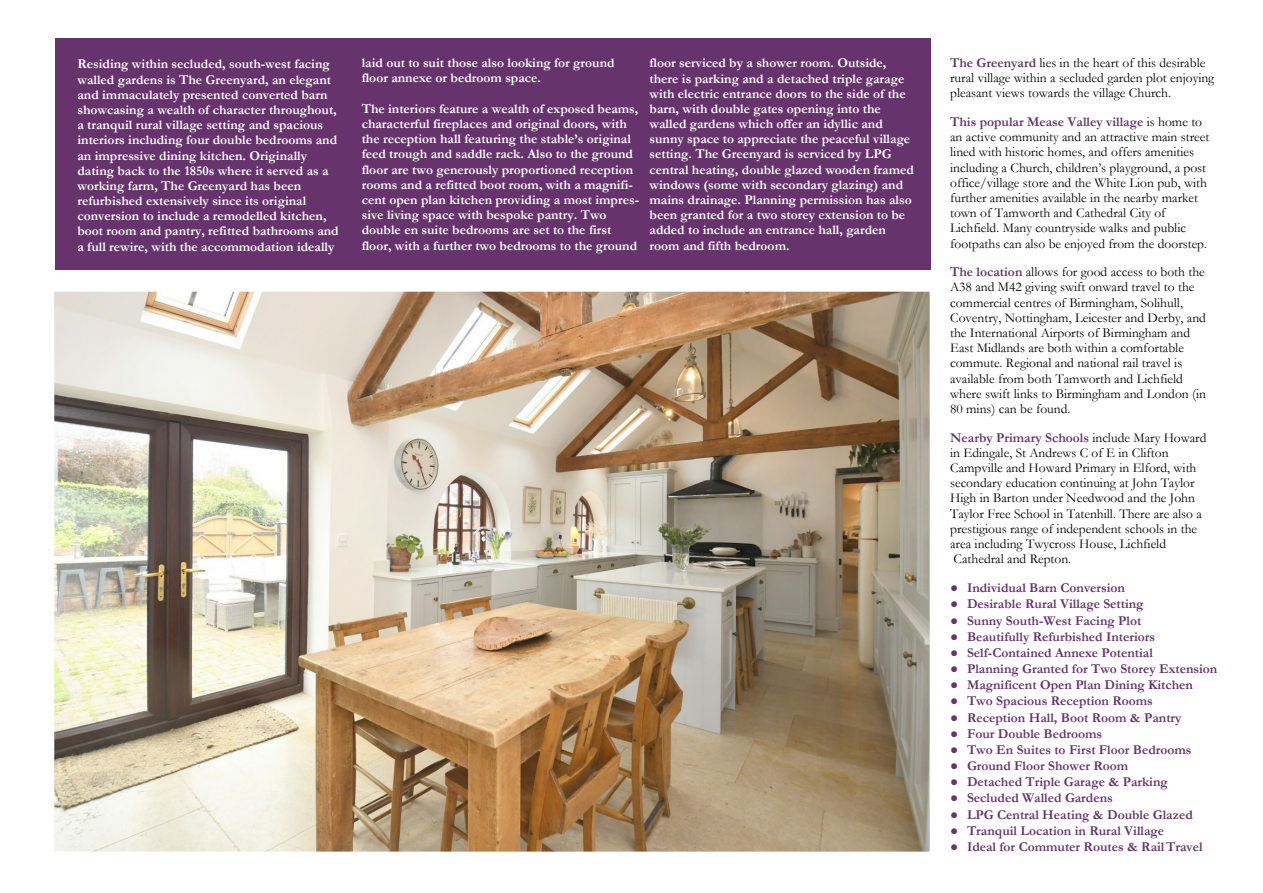
<style>
.page{position:relative;width:1263px;height:893px;background:#fff}
.page>*{position:absolute;margin:0;border:0;box-sizing:border-box;transform-origin:0 0}
.t1{font:700 13.5px/15.1px "Garamond";color:#fff}
.t2{font:13.5px/15.1px "Garamond";color:#000}
.t3{font:700 13.5px "Garamond";color:#66336c}
.s1{font-weight:700;color:#66336c}
.s2{font-family:"Times New Roman"}
</style>
<div class="page">
<div style="left:55px;top:38px;width:875px;height:232px;background:#66336c"></div>
<img style="left:54px;top:292px;width:876px;height:560px">
<p class="t1" style="left:77px;top:58px;width:263px">Residing within secluded, south-west facing walled gardens is The Greenyard, an elegant and immaculately presented converted barn showcasing a wealth of character throughout, a tranquil rural village setting and spacious interiors including four double bedrooms and an impressive dining kitchen. Originally dating back to the 1850s where it served as a working farm, The Greenyard has been refurbished extensively since its original conversion to include a remodelled kitchen, boot room and pantry, refitted bathrooms and a full rewire, with the accommodation ideally</p>
<p class="t1" style="left:362px;top:57px;width:254px">laid out to suit those also looking for ground floor annexe or bedroom space.</p>
<p class="t1" style="left:362px;top:103px;width:279px">The interiors feature a wealth of exposed beams, characterful fireplaces and original doors, with the reception hall featuring the stable’s original feed trough and saddle rack. Also to the ground floor are two generously proportioned reception rooms and a refitted boot room, with a magnifi&shy;cent open plan kitchen providing a most impres&shy;sive living space with bespoke pantry. Two double en suite bedrooms are set to the first floor, with a further two bedrooms to the ground</p>
<p class="t1" style="left:649px;top:57px;width:266px">floor serviced by a shower room. Outside, there is parking and a detached triple garage with electric entrance doors to the side of the barn, with double gates opening into the walled gardens which offer an idyllic and sunny space to appreciate the peaceful village setting. The Greenyard is serviced by LPG central heating, double glazed wooden framed windows (some with secondary glazing) and mains drainage. Planning permission has also been granted for a two storey extension to be added to include an entrance hall, garden room and fifth bedroom.</p>
<p class="t2" style="left:950px;top:57px;width:266px"><span class="s1">The Greenyard</span> lies in the heart of this desirable rural village within a secluded garden plot enjoying pleasant views towards the village Church.</p>
<p class="t2" style="left:950px;top:116px;width:261px"><span class="s1">This popular Mease Valley village</span> is home to an active community and an attractive main street lined with historic homes, and offers amenities including a Church, children’s playground, a post office/village store and the White Lion pub, with further amenities available in the nearby market town of Tamworth and Cathedral City of Lichfield. Many countryside walks and public footpaths can also be enjoyed from the doorstep.</p>
<p class="t2" style="left:950px;top:266px;width:257px"><span class="s1">The location</span> allows for good access to both the A38 and M42 giving swift onward travel to the commercial centres of Birmingham, Solihull, Coventry, Nottingham, Leicester and Derby, and the International Airports of Birmingham and East Midlands are both within a comfortable commute. Regional and national rail travel is available from both Tamworth and Lichfield where swift links to Birmingham and London (in 80 mins) can be found.</p>
<p class="t2" style="left:950px;top:431px;width:258px"><span class="s1">Nearby Primary Schools</span> include Mary Howard in Edingale, St Andrews C of E in Clifton Campville and Howard Primary in Elford, with secondary education continuing at John Taylor High in Barton under Needwood and the John Taylor Free School in Tatenhill. There are also a prestigious range of independent schools in the area including Twycross House, Lichfield Cathedral and Repton.</p>
<p class="t3" style="left:950px;top:583px;width:176px"><span class="s2">●</span> Individual Barn Conversion</p>
<p class="t3" style="left:950px;top:600px;width:195px"><span class="s2">●</span> Desirable Rural Village Setting</p>
<p class="t3" style="left:950px;top:616px;width:193px"><span class="s2">●</span> Sunny South-West Facing Plot</p>
<p class="t3" style="left:950px;top:632px;width:207px"><span class="s2">●</span> Beautifully Refurbished Interiors</p>
<p class="t3" style="left:950px;top:648px;width:204px"><span class="s2">●</span> Self-Contained Annexe Potential</p>
<p class="t3" style="left:950px;top:664px;width:269px"><span class="s2">●</span> Planning Granted for Two Storey Extension</p>
<p class="t3" style="left:950px;top:680px;width:244px"><span class="s2">●</span> Magnificent Open Plan Dining Kitchen</p>
<p class="t3" style="left:950px;top:697px;width:204px"><span class="s2">●</span> Two Spacious Reception Rooms</p>
<p class="t3" style="left:950px;top:713px;width:233px"><span class="s2">●</span> Reception Hall, Boot Room &amp; Pantry</p>
<p class="t3" style="left:950px;top:729px;width:154px"><span class="s2">●</span> Four Double Bedrooms</p>
<p class="t3" style="left:950px;top:745px;width:243px"><span class="s2">●</span> Two En Suites to First Floor Bedrooms</p>
<p class="t3" style="left:950px;top:761px;width:180px"><span class="s2">●</span> Ground Floor Shower Room</p>
<p class="t3" style="left:950px;top:777px;width:219px"><span class="s2">●</span> Detached Triple Garage &amp; Parking</p>
<p class="t3" style="left:950px;top:794px;width:164px"><span class="s2">●</span> Secluded Walled Gardens</p>
<p class="t3" style="left:950px;top:810px;width:244px"><span class="s2">●</span> LPG Central Heating &amp; Double Glazed</p>
<p class="t3" style="left:950px;top:826px;width:216px"><span class="s2">●</span> Tranquil Location in Rural Village</p>
<p class="t3" style="left:950px;top:842px;width:254px"><span class="s2">●</span> Ideal for Commuter Routes &amp; Rail Travel</p>
</div>
